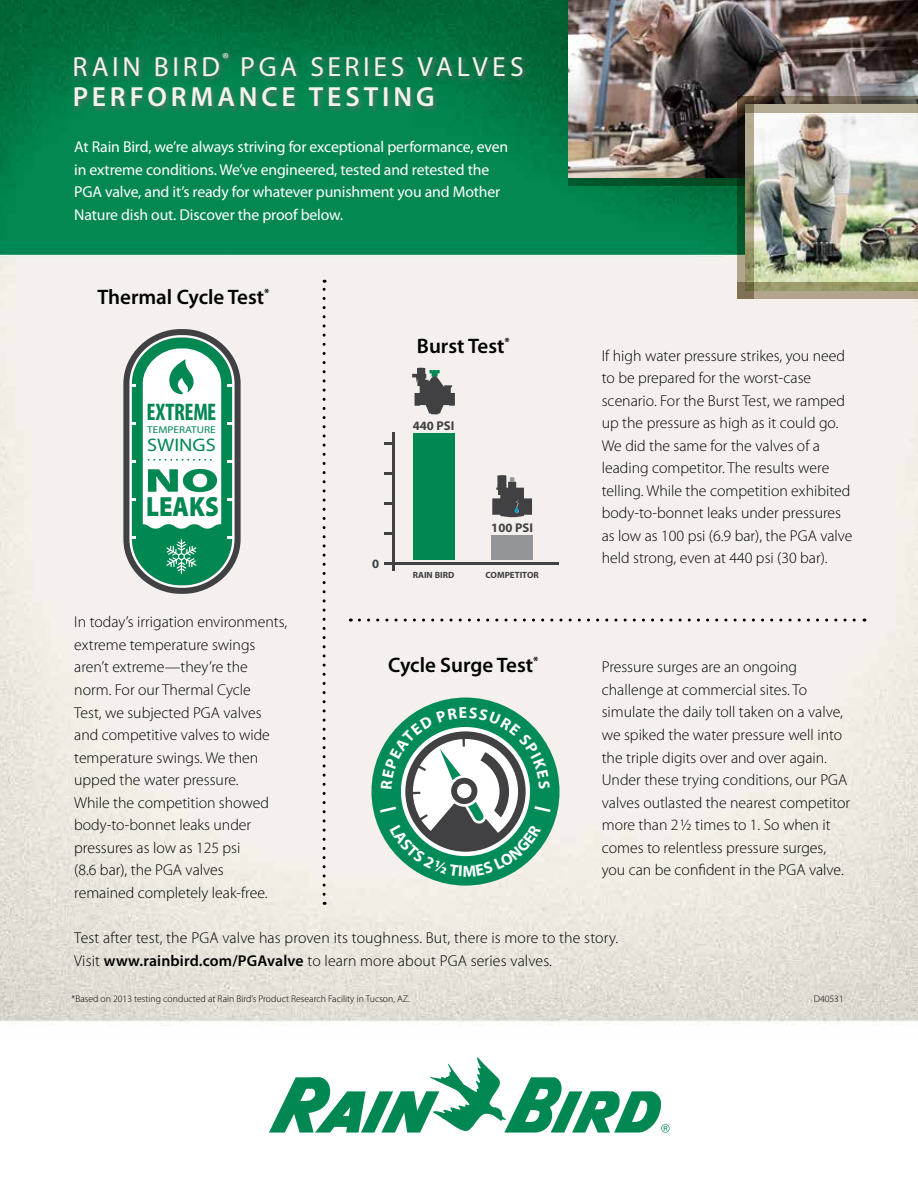
<style>
.page{position:relative;width:918px;height:1188px;background:#fff}
.page>*{position:absolute;margin:0;border:0;box-sizing:border-box;transform-origin:0 0}
.t1{font:900 33.3px "Myriad Pro";color:#008752;scale:1.55 1}
.t2{font:27.75px/30px "Myriad Pro";letter-spacing:.13em;color:#f5f1eb}
.t3{font:900 27.75px "Myriad Pro";color:#008752;scale:.88 1}
.t4{font:700 condensed 24px "Myriad Pro";letter-spacing:-.015em;color:#008752;scale:.96 1}
.t5{font:600 21px "Myriad Pro";color:#000}
.t6{font:18.3px "Myriad Pro";color:#008752;scale:1.11 1}
.t7{font:300 15.75px/22.5px "Myriad Pro";color:#000}
.t8{font:15.75px/22.5px "Myriad Pro";letter-spacing:-.01em;color:#fff}
.t9{font:700 12.75px "Myriad Pro";color:#414042}
.t10{font:9.9px "Myriad Pro";color:#008752;scale:1.14 1}
.t11{font:300 9.75px "Myriad Pro";color:#000}
.t12{font:700 9px "Myriad Pro";color:#414042}
.s1{font-weight:600}
</style>
<div class="page">
<img style="left:0;top:0;width:918px;height:1026px">
<svg style="left:568px;top:177px;width:170px;height:8px"></svg>
<img style="left:568px;top:0;width:350px;height:177px">
<svg style="left:323px;top:280px;width:3px;height:614px;background:#bbb7b5"></svg>
<svg style="left:359px;top:619px;width:506px;height:3px;background:#bcb9b6"></svg>
<svg style="left:269px;top:1057px;width:401px;height:76px"></svg>
<svg style="left:123px;top:329px;width:118px;height:265px"></svg>
<div style="left:413px;top:433px;width:42px;height:126px;background:#008752"></div>
<div style="left:491px;top:535px;width:42px;height:24px;background:#939598"></div>
<svg style="left:412px;top:367px;width:43px;height:47px;background:#898a88"></svg>
<svg style="left:492px;top:475px;width:40px;height:44px;background:#807f80"></svg>
<hr style="left:384px;top:562px;width:175px;height:3px;background:#414042">
<hr style="left:392px;top:433px;width:3px;height:138px;background:#414042">
<svg style="left:384px;top:532px;width:8px;height:3px"></svg>
<svg style="left:384px;top:502px;width:8px;height:3px"></svg>
<svg style="left:384px;top:472px;width:8px;height:3px"></svg>
<svg style="left:384px;top:442px;width:8px;height:3px"></svg>
<div style="left:371px;top:698px;width:189px;height:188px;background:#008b58;border-radius:50%"></div>
<img style="left:754px;top:113px;width:164px;height:169px">
<svg style="left:754px;top:282px;width:164px;height:17px;background:#a39e78"></svg>
<svg style="left:754px;top:96px;width:164px;height:17px;background:#877e6c"></svg>
<svg style="left:738px;top:96px;width:16px;height:203px;background:#646d50"></svg>
<div style="left:74px;top:52px;width:454px;height:60px;background:#6d6e71;opacity:.6"></div>
<svg style="left:380px;top:707px;width:171px;height:169px"></svg>
<h2 class="t2" style="left:73px;top:53px;width:453px">RAIN BIRD<sup>®</sup> PGA SERIES VALVES<br><span class="s1">PERFORMANCE TESTING</span></h2>
<p class="t8" style="left:74px;top:136px;width:436px">At Rain Bird, we’re always striving for exceptional performance, even in extreme conditions. We’ve engineered, tested and retested the PGA valve, and it’s ready for whatever punishment you and Mother Nature dish out. Discover the proof below.</p>
<h3 class="t5" style="left:97px;top:285px;width:174px">Thermal Cycle Test<sup>*</sup></h3>
<h3 class="t4" style="left:146px;top:397px;width:74px">EXTREME</h3>
<p class="t10" style="left:147px;top:424px;width:62px">TEMPERATURE</p>
<p class="t6" style="left:147px;top:435px;width:63px">SWINGS</p>
<h1 class="t1" style="left:145px;top:462px;width:49px">NO</h1>
<h2 class="t3" style="left:146px;top:491px;width:84px">LEAKS</h2>
<p class="t7" style="left:74px;top:611px;width:215px">In today’s irrigation environments, extreme temperature swings aren’t extreme—they’re the norm. For our Thermal Cycle<br>Test, we subjected PGA valves and competitive valves to wide temperature swings. We then upped the water pressure.<br>While the competition showed body‑to‑bonnet leaks under pressures as low as 125 psi<br>(8.6 bar), the PGA valves remained completely leak‑free.</p>
<h3 class="t5" style="left:417px;top:335px;width:94px">Burst Test<sup>*</sup></h3>
<p class="t9" style="left:413px;top:417px;width:43px">440 PSI</p>
<p class="t9" style="left:372px;top:555px;width:9px">0</p>
<p class="t9" style="left:491px;top:520px;width:43px">100 PSI</p>
<p class="t12" style="left:413px;top:570px;width:43px">RAIN BIRD</p>
<p class="t12" style="left:485px;top:570px;width:55px">COMPETITOR</p>
<p class="t7" style="left:602px;top:344px;width:252px">If high water pressure strikes, you need to be prepared for the worst-case scenario. For the Burst Test, we ramped up the pressure as high as it could go.<br>We did the same for the valves of a leading competitor. The results were telling. While the competition exhibited body-to-bonnet leaks under pressures as low as 100 psi (6.9 bar), the PGA valve held strong, even at 440 psi (30 bar).</p>
<h3 class="t5" style="left:388px;top:654px;width:152px">Cycle Surge Test<sup>*</sup></h3>
<p class="t7" style="left:602px;top:656px;width:250px">Pressure surges are an ongoing challenge at commercial sites. To simulate the daily toll taken on a valve, we spiked the water pressure well into the triple digits over and over again.<br>Under these trying conditions, our PGA valves outlasted the nearest competitor more than 2½ times to 1. So when it comes to relentless pressure surges, you can be confident in the PGA valve.</p>
<p class="t7" style="left:74px;top:927px;width:546px">Test after test, the PGA valve has proven its toughness. But, there is more to the story.<br>Visit <span class="s1">www.rainbird.com/PGAvalve</span> to learn more about PGA series valves.</p>
<p class="t11" style="left:72px;top:993px;width:340px">*Based on 2013 testing conducted at Rain Bird’s Product Research Facility in Tucson, AZ.</p>
<p class="t11" style="left:814px;top:993px;width:32px">D40531</p>
</div>
